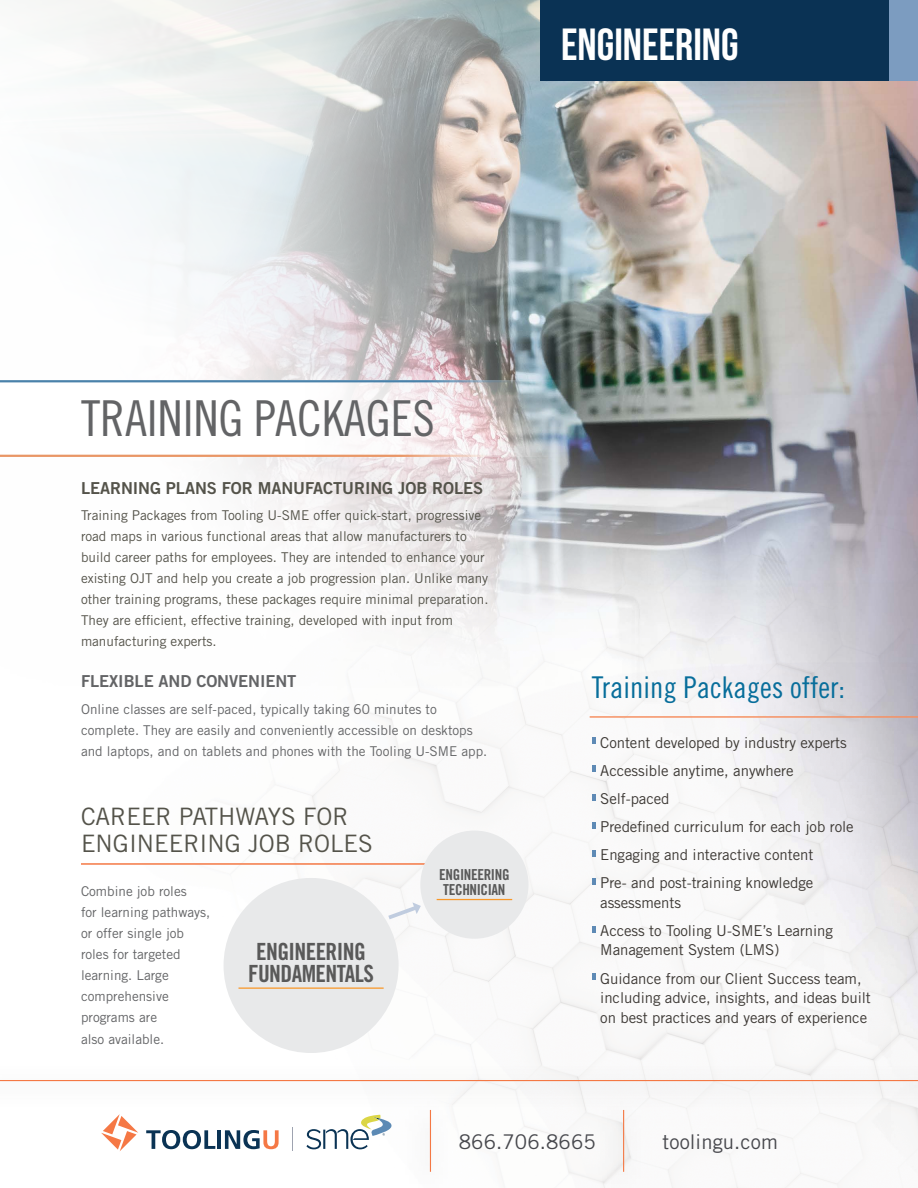
<style>
.page{position:relative;width:918px;height:1188px;background:#fff}
.page>*{position:absolute;margin:0;border:0;box-sizing:border-box;transform-origin:0 0}
.t1{font:49.5px "Trade Gothic Cond Eighteen";color:#636466}
.t2{font:45px "Bebas Neue";color:#fff}
.t3{font:30px "Trade Gothic LT Std Cn 18";color:#086e9b}
.t4{font:24px/27px "Trade Gothic";color:#54534a}
.t5{font:23.7px/21.9px "Trade Gothic LT Std Bd Cn 20";letter-spacing:-.025em;color:#595959;text-align:center}
.t6{font:20.25px "Trade Gothic LT Std";letter-spacing:.005em;color:#47484d}
.t7{font:16.5px "Trade Gothic LT Std Bd 2";letter-spacing:-.005em;color:#54534a}
.t8{font:16.5px "Trade Gothic LT Std Bd 2";letter-spacing:-.005em;color:#636466}
.t9{font:15.15px/14.5px "Trade Gothic LT Std Bd Cn 20";letter-spacing:-.025em;color:#595959}
.t10{font:15px/28.2px "Trade Gothic LT Std";letter-spacing:-.005em;color:#3d3935}
.t11{font:13.5px/21px "Trade Gothic LT Std";color:#54534a}
.t12{font:13.5px/21px "Trade Gothic LT Std";color:#636466}
</style>
<div class="page">
<svg style="left:47px;top:0;width:631px;height:91px"></svg>
<img style="left:104px;top:91px;width:814px;height:1097px">
<hr style="left:81px;top:863px;width:419px;height:2px;background:#f47844">
<div style="left:420px;top:831px;width:109px;height:108px;background:#e8e9ea;border-radius:50%"></div>
<hr style="left:437px;top:899px;width:75px;height:1px;background:#f89728">
<div style="left:224px;top:878px;width:175px;height:175px;background:#e8e9ea;border-radius:50%"></div>
<hr style="left:239px;top:988px;width:145px;height:1px;background:#f89728">
<svg style="left:384px;top:902px;width:37px;height:20px"></svg>
<svg style="left:592px;top:738px;width:4px;height:6px"></svg>
<svg style="left:592px;top:766px;width:4px;height:6px"></svg>
<svg style="left:592px;top:794px;width:4px;height:6px"></svg>
<svg style="left:592px;top:822px;width:4px;height:6px"></svg>
<svg style="left:592px;top:850px;width:4px;height:6px"></svg>
<svg style="left:592px;top:878px;width:4px;height:6px"></svg>
<svg style="left:592px;top:926px;width:4px;height:6px"></svg>
<svg style="left:592px;top:974px;width:4px;height:6px"></svg>
<hr style="left:590px;top:716px;width:328px;height:2px;background:#f69163">
<div style="left:0;top:1063px;width:918px;height:47px;background:#fafafa"></div>
<hr style="left:0;top:1080px;width:918px;height:1px;background:#f47844">
<div style="left:864px;top:0;width:54px;height:81px;background:#7c9cc0"></div>
<div style="left:540px;top:0;width:349px;height:81px;background:#0a3254"></div>
<div style="left:597px;top:1099px;width:46px;height:89px;background:#f8f7f7"></div>
<hr style="left:623px;top:1110px;width:1px;height:62px;background:#f47844">
<div style="left:404px;top:1099px;width:46px;height:89px;background:#fbfbfb"></div>
<hr style="left:430px;top:1110px;width:1px;height:62px;background:#f47844">
<svg style="left:0;top:382px;width:567px;height:75px"></svg>
<hr style="left:0;top:380px;width:582px;height:2px;background:#4a82aa">
<hr style="left:0;top:455px;width:549px;height:2px;background:#e99666">
<svg style="left:101px;top:1114px;width:37px;height:37px"></svg>
<svg style="left:146px;top:1130px;width:69px;height:19px"></svg>
<hr style="left:217px;top:1130px;width:4px;height:19px;background:#0a3354">
<svg style="left:225px;top:1130px;width:54px;height:19px"></svg>
<svg style="left:306px;top:1115px;width:86px;height:34px"></svg>
<svg style="left:292px;top:1127px;width:1px;height:24px"></svg>
<h2 class="t2" style="left:561px;top:19px;width:179px">ENGINEERING</h2>
<h1 class="t1" style="left:81px;top:389px;width:355px">TRAINING PACKAGES</h1>
<p class="t7" style="left:81px;top:477px;width:404px">LEARNING PLANS FOR MANUFACTURING JOB ROLES</p>
<p class="t11" style="left:81px;top:505px;width:409px">Training Packages from Tooling U-SME offer quick-start, progressive road maps in various functional areas that allow manufacturers to build career paths for employees. They are intended to enhance your existing OJT and help you create a job progression plan. Unlike many other training programs, these packages require minimal preparation.<br>They are efficient, effective training, developed with input from manufacturing experts.</p>
<p class="t8" style="left:81px;top:671px;width:217px">FLEXIBLE AND CONVENIENT</p>
<p class="t12" style="left:81px;top:698px;width:408px">Online classes are self-paced, typically taking 60 minutes to complete. They are easily and conveniently accessible on desktops and laptops, and on tablets and phones with the Tooling U-SME app.</p>
<h3 class="t4" style="left:81px;top:803px;width:293px">CAREER PATHWAYS FOR<br>ENGINEERING JOB ROLES</h3>
<p class="t12" style="left:81px;top:881px;width:131px">Combine job roles<br>for learning pathways, or offer single job roles for targeted learning. Large comprehensive programs are<br>also available.</p>
<h3 class="t5" style="left:248px;top:940px;width:127px">ENGINEERING<br>FUNDAMENTALS</h3>
<p class="t9" style="left:439px;top:868px;width:72px">ENGINEERING<br>TECHNICIAN</p>
<h3 class="t3" style="left:592px;top:669px;width:255px">Training Packages offer:</h3>
<p class="t10" style="left:600px;top:728px;width:255px">Content developed by industry experts<br>Accessible anytime, anywhere<br>Self-paced<br>Predefined curriculum for each job role<br>Engaging and interactive content<br>Pre- and post-training knowledge</p>
<p class="t10" style="left:600px;top:888px;width:234px">assessments<br>Access to Tooling U-SME’s Learning</p>
<p class="t10" style="left:600px;top:936px;width:263px">Management System (LMS)<br>Guidance from our Client Success team,</p>
<p class="t10" style="left:600px;top:988px;width:272px;line-height:19.5px">including advice, insights, and ideas built on best practices and years of experience</p>
<h3 class="t6" style="left:459px;top:1129px;width:139px">866.706.8665</h3>
<h3 class="t6" style="left:663px;top:1129px;width:117px">toolingu.com</h3>
</div>
